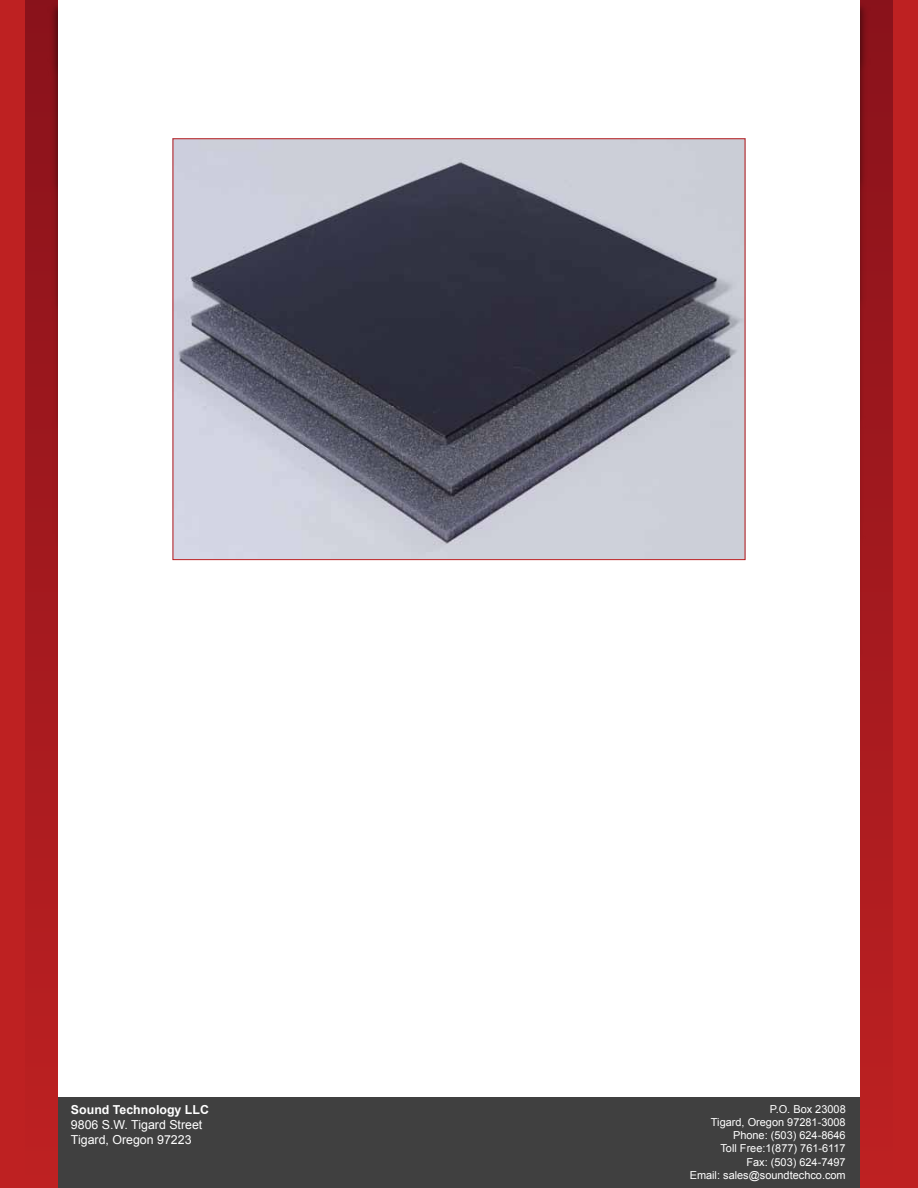
<style>
.page{position:relative;width:918px;height:1188px;background:#be2122}
.page>*{position:absolute;margin:0;border:0;box-sizing:border-box;transform-origin:0 0}
.t1{font:12.3px/14.9px "Arial";color:#fff}
.t2{font:700 12.3px "Arial";color:#fff}
.t3{font:10.95px/13.2px "Arial";color:#fff;text-align:right}
</style>
<div class="page">
<div style="left:26px;top:0;width:866px;height:1188px;background:linear-gradient(to bottom,#89121b,#be2122)"></div>
<img style="left:48px;top:0;width:822px;height:1188px">
<div style="left:58px;top:0;width:802px;height:1188px;background:#fff"></div>
<div style="left:58px;top:1098px;width:802px;height:90px;background:#404040"></div>
<img style="left:175px;top:140px;width:568px;height:418px">
<p class="t2" style="left:71px;top:1102px;width:139px">Sound Technology LLC</p>
<p class="t1" style="left:71px;top:1117px;width:133px">9806 S.W. Tigard Street<br>Tigard, Oregon 97223</p>
<p class="t3" style="left:690px;top:1103px;width:158px">P.O. Box 23008<br>Tigard, Oregon 97281-3008<br>Phone: (503) 624-8646<br>Toll Free:1(877) 761-6117<br>Fax: (503) 624-7497<br>Email: sales@soundtechco.com</p>
</div>
